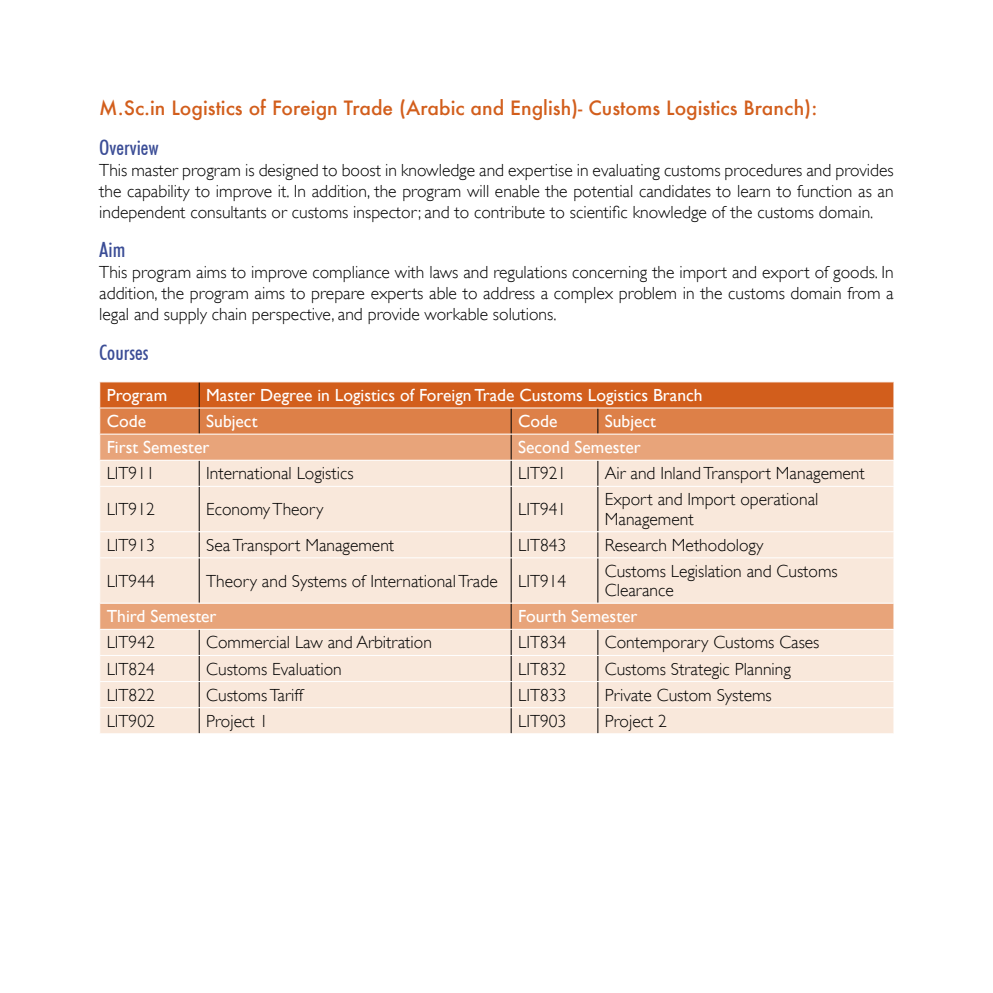
<style>
.page{position:relative;width:993px;height:993px;background:#fff}
.page>*{position:absolute;margin:0;border:0;box-sizing:border-box;transform-origin:0 0}
.t1{font:500 condensed 21px "Futura BT";color:#3b4d96}
.t2{font:500 19.25px "Futura";color:#d25e1c}
.t3{font:300 17.5px/21px "Gill Sans";color:#000;text-align:justify}
.t4{font:17.5px "Gill Sans";color:#fff}
</style>
<div class="page">
<svg style="left:100px;top:486px;width:793px;height:247px;background:#f6e1d1"></svg>
<hr style="left:597px;top:486px;width:1px;height:45px;background:#000">
<hr style="left:510px;top:486px;width:1px;height:45px;background:#000">
<hr style="left:199px;top:486px;width:1px;height:45px;background:#000">
<svg style="left:597px;top:532px;width:1px;height:25px"></svg>
<svg style="left:510px;top:532px;width:1px;height:25px"></svg>
<svg style="left:199px;top:532px;width:1px;height:25px"></svg>
<hr style="left:597px;top:558px;width:1px;height:44px;background:#000">
<hr style="left:510px;top:558px;width:1px;height:44px;background:#000">
<hr style="left:199px;top:558px;width:1px;height:44px;background:#000">
<svg style="left:597px;top:629px;width:1px;height:104px"></svg>
<svg style="left:510px;top:603px;width:1px;height:130px"></svg>
<svg style="left:199px;top:629px;width:1px;height:104px"></svg>
<svg style="left:99px;top:382px;width:795px;height:103px;background:#e49d72"></svg>
<hr style="left:597px;top:531px;width:297px;height:1px;background:#fff">
<svg style="left:893px;top:532px;width:1px;height:25px"></svg>
<hr style="left:511px;top:531px;width:86px;height:1px;background:#fff">
<hr style="left:199px;top:531px;width:312px;height:1px;background:#fff">
<hr style="left:99px;top:531px;width:100px;height:1px;background:#fff">
<hr style="left:597px;top:557px;width:297px;height:1px;background:#fff">
<hr style="left:511px;top:557px;width:86px;height:1px;background:#fff">
<hr style="left:199px;top:557px;width:312px;height:1px;background:#fff">
<hr style="left:99px;top:557px;width:100px;height:1px;background:#fff">
<hr style="left:597px;top:602px;width:297px;height:1px;background:#fff">
<hr style="left:511px;top:602px;width:86px;height:1px;background:#fff">
<hr style="left:199px;top:602px;width:312px;height:1px;background:#fff">
<hr style="left:99px;top:602px;width:100px;height:1px;background:#fff">
<hr style="left:597px;top:628px;width:297px;height:1px;background:#fff">
<hr style="left:511px;top:628px;width:86px;height:1px;background:#fff">
<hr style="left:199px;top:628px;width:312px;height:1px;background:#fff">
<hr style="left:99px;top:628px;width:100px;height:1px;background:#fff">
<hr style="left:597px;top:654px;width:297px;height:1px;background:#fff">
<hr style="left:511px;top:654px;width:86px;height:1px;background:#fff">
<hr style="left:199px;top:654px;width:312px;height:1px;background:#fff">
<hr style="left:99px;top:654px;width:100px;height:1px;background:#fff">
<hr style="left:597px;top:681px;width:297px;height:1px;background:#fff">
<hr style="left:511px;top:681px;width:86px;height:1px;background:#fff">
<hr style="left:199px;top:681px;width:312px;height:1px;background:#fff">
<hr style="left:99px;top:681px;width:100px;height:1px;background:#fff">
<hr style="left:597px;top:707px;width:297px;height:1px;background:#fff">
<svg style="left:893px;top:603px;width:1px;height:130px"></svg>
<hr style="left:511px;top:707px;width:86px;height:1px;background:#fff">
<hr style="left:199px;top:707px;width:312px;height:1px;background:#fff">
<hr style="left:99px;top:707px;width:100px;height:1px;background:#fff">
<p class="t2" style="left:99px;top:95px;width:719px">M.Sc.in Logistics of Foreign Trade (Arabic and English)- Customs Logistics Branch):</p>
<p class="t1" style="left:99px;top:134px;width:61px">Overview</p>
<p class="t3" style="left:99px;top:158px;width:795px">This master program is designed to boost in knowledge and expertise in evaluating customs procedures and provides the capability to improve it. In addition, the program will enable the potential candidates to learn to function as an independent consultants or customs inspector; and to contribute to scientific knowledge of the customs domain.</p>
<p class="t1" style="left:99px;top:237px;width:28px">Aim</p>
<p class="t3" style="left:99px;top:261px;width:795px">This program aims to improve compliance with laws and regulations concerning the import and export of goods. In addition, the program aims to prepare experts able to address a complex problem in the customs domain from a legal and supply chain perspective, and provide workable solutions.</p>
<p class="t1" style="left:99px;top:339px;width:51px">Courses</p>
<p class="t4" style="left:107px;top:384px;width:62px">Program</p>
<p class="t4" style="left:206px;top:384px;width:497px">Master Degree in Logistics of Foreign Trade Customs Logistics Branch</p>
<p class="t4" style="left:107px;top:411px;width:41px">Code</p>
<p class="t4" style="left:206px;top:411px;width:53px">Subject</p>
<p class="t4" style="left:518px;top:411px;width:41px">Code</p>
<p class="t4" style="left:604px;top:411px;width:53px">Subject</p>
<p class="t4" style="left:107px;top:437px;width:104px">First Semester</p>
<p class="t4" style="left:518px;top:437px;width:124px">Second Semester</p>
<p class="t3" style="left:107px;top:462px;width:50px">LIT911</p>
<p class="t3" style="left:206px;top:462px;width:149px">International Logistics</p>
<p class="t3" style="left:518px;top:462px;width:50px">LIT921</p>
<p class="t3" style="left:604px;top:459px;width:261px;line-height:26.1px">Air and Inland Transport Management<br>Export and Import operational</p>
<p class="t3" style="left:604px;top:507px;width:90px">Management</p>
<p class="t3" style="left:107px;top:498px;width:50px">LIT912</p>
<p class="t3" style="left:206px;top:498px;width:119px">Economy Theory</p>
<p class="t3" style="left:518px;top:498px;width:50px">LIT941</p>
<p class="t3" style="left:107px;top:533px;width:50px">LIT913</p>
<p class="t3" style="left:206px;top:533px;width:189px">Sea Transport Management</p>
<p class="t3" style="left:518px;top:533px;width:50px">LIT843</p>
<p class="t3" style="left:604px;top:531px;width:234px;line-height:26.1px">Research Methodology<br>Customs Legislation and Customs</p>
<p class="t3" style="left:604px;top:579px;width:70px">Clearance</p>
<p class="t3" style="left:107px;top:569px;width:50px">LIT944</p>
<p class="t3" style="left:206px;top:569px;width:361px">Theory and Systems of International Trade LIT914</p>
<p class="t4" style="left:107px;top:606px;width:111px">Third Semester</p>
<p class="t4" style="left:518px;top:606px;width:121px">Fourth Semester</p>
<p class="t3" style="left:107px;top:631px;width:50px">LIT942</p>
<p class="t3" style="left:206px;top:631px;width:227px">Commercial Law and Arbitration</p>
<p class="t3" style="left:518px;top:631px;width:50px">LIT834</p>
<p class="t3" style="left:604px;top:631px;width:216px">Contemporary Customs Cases</p>
<p class="t3" style="left:107px;top:657px;width:50px">LIT824</p>
<p class="t3" style="left:206px;top:657px;width:137px">Customs Evaluation</p>
<p class="t3" style="left:518px;top:657px;width:50px">LIT832</p>
<p class="t3" style="left:604px;top:657px;width:187px">Customs Strategic Planning</p>
<p class="t3" style="left:107px;top:683px;width:50px">LIT822</p>
<p class="t3" style="left:206px;top:683px;width:98px">Customs Tariff</p>
<p class="t3" style="left:518px;top:683px;width:50px">LIT833</p>
<p class="t3" style="left:604px;top:683px;width:168px">Private Custom Systems</p>
<p class="t3" style="left:107px;top:709px;width:50px">LIT902</p>
<p class="t3" style="left:206px;top:709px;width:64px">Project 1</p>
<p class="t3" style="left:518px;top:709px;width:50px">LIT903</p>
<p class="t3" style="left:604px;top:709px;width:64px">Project 2</p>
</div>
